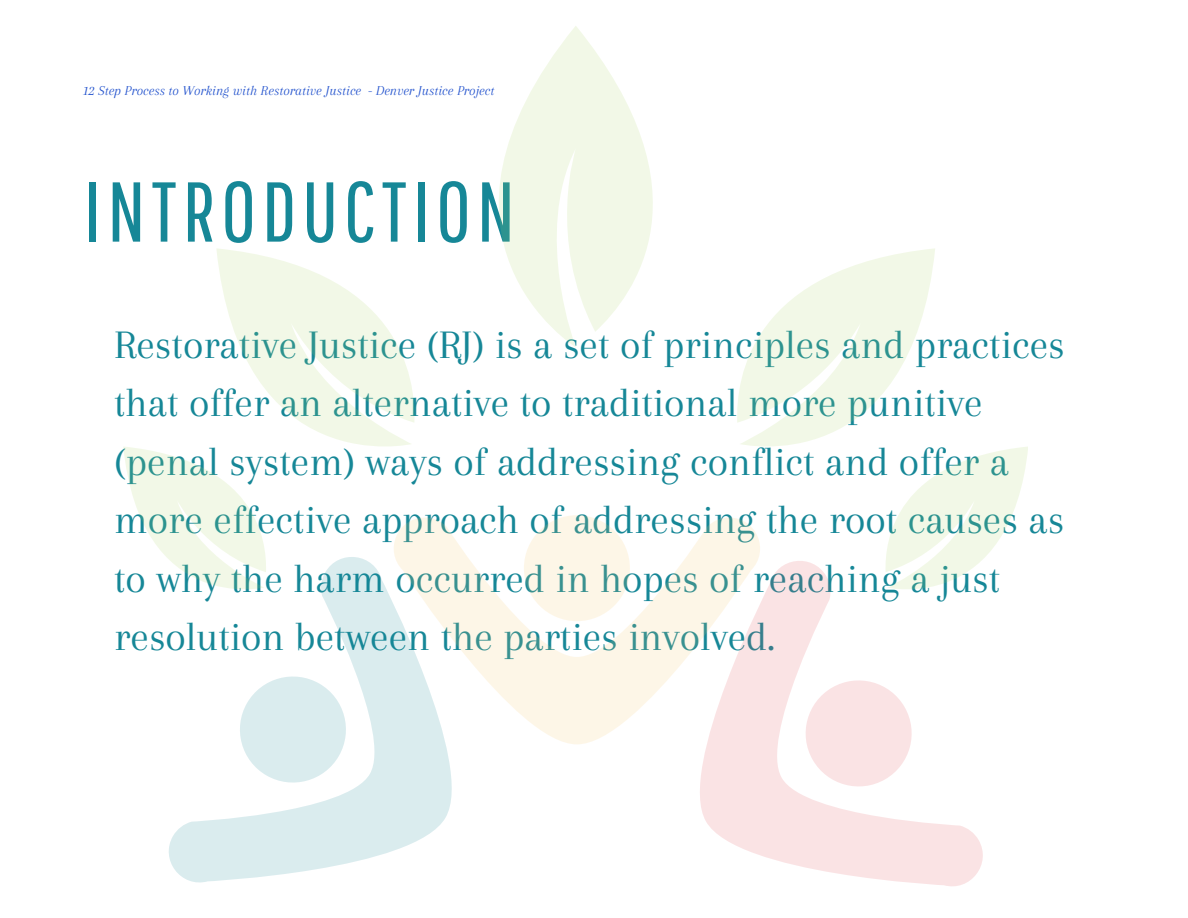
<style>
.page{position:relative;width:1188px;height:918px;background:#fff}
.page>*{position:absolute;margin:0;border:0;box-sizing:border-box;transform-origin:0 0}
.t1{font:84.6px "Pathway Gothic One";letter-spacing:.07em;color:#168797}
.t2{font:42px/58.5px "Arapey";color:#168797}
.t3{font:italic 14.1px "Arapey";color:#2252cd}
</style>
<div class="page">
<svg style="left:700px;top:561px;width:283px;height:326px"></svg>
<svg style="left:798px;top:673px;width:121px;height:121px"></svg>
<svg style="left:169px;top:557px;width:283px;height:326px"></svg>
<svg style="left:232px;top:669px;width:121px;height:121px"></svg>
<svg style="left:383px;top:518px;width:387px;height:226px"></svg>
<div style="left:524px;top:515px;width:106px;height:106px;background:#fdf6e7;border-radius:50%"></div>
<svg style="left:499px;top:26px;width:154px;height:321px;fill:#f2f8e7"></svg>
<svg style="left:216px;top:248px;width:199px;height:199px;fill:#f2f8e7"></svg>
<svg style="left:737px;top:248px;width:198px;height:199px;fill:#f2f8e7"></svg>
<svg style="left:123px;top:446px;width:144px;height:170px"></svg>
<svg style="left:884px;top:446px;width:144px;height:170px"></svg>
<p class="t3" style="left:84px;top:83px;width:412px">12 Step Process to Working with Restorative Justice - Denver Justice Project</p>
<p class="t1" style="left:84px;top:161px;width:432px">INTRODUCTION</p>
<p class="t2" style="left:114px;top:315px;width:952px">Restorative Justice (RJ) is a set of principles and practices that offer an alternative to traditional more punitive (penal system) ways of addressing conflict and offer a more effective approach of addressing the root causes as to why the harm occurred in hopes of reaching a just resolution between the parties involved.</p>
</div>
